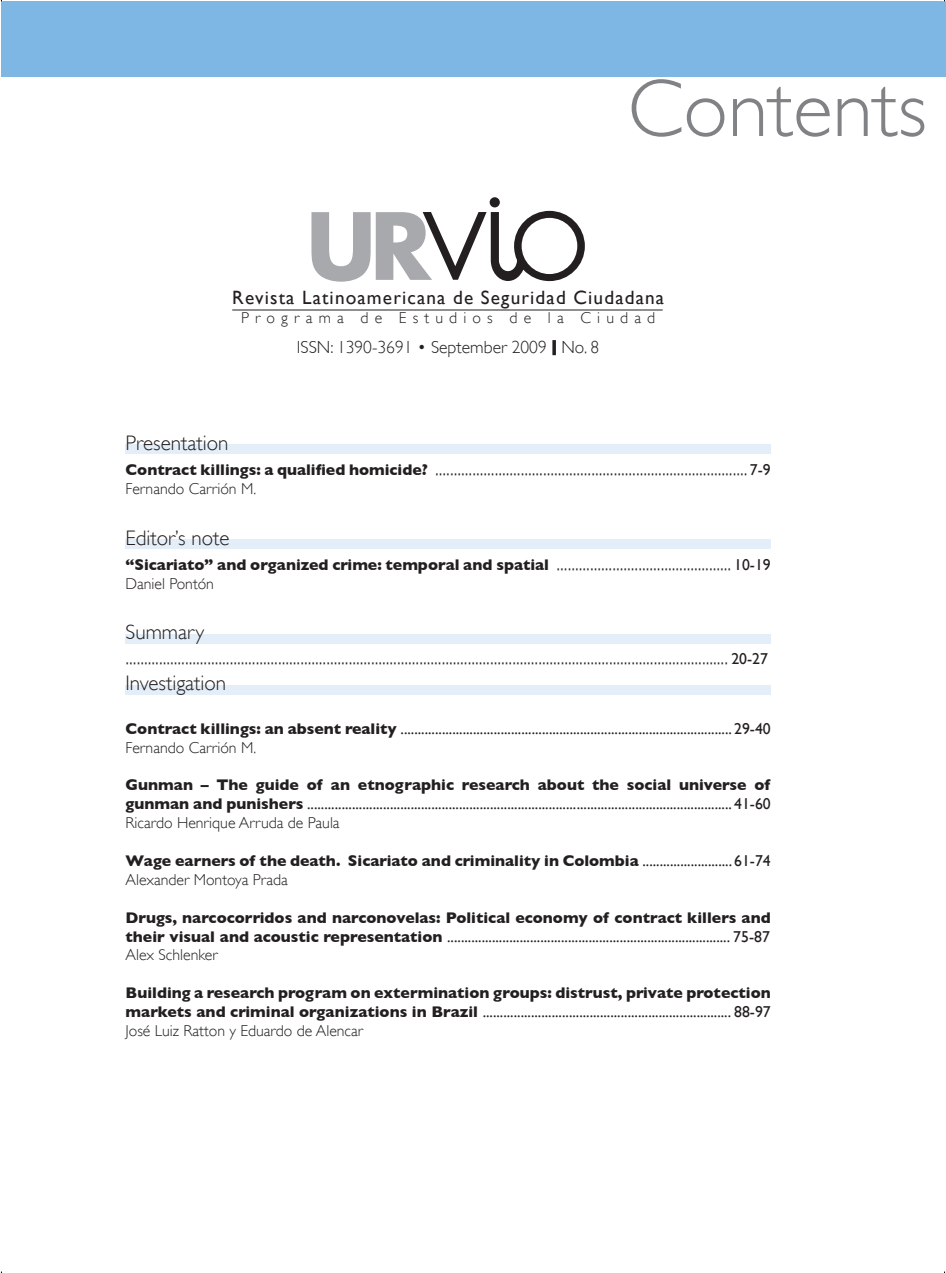
<style>
.page{position:relative;width:946px;height:1273px;background:#fff}
.page>*{position:absolute;margin:0;border:0;box-sizing:border-box;transform-origin:0 0}
.t1{font:300 82.25px "Gill Sans";color:#808285}
.t2{font:300 21px/25.2px "Gill Sans";color:#231f20}
.t3{font:19.25px "Gill Sans";letter-spacing:.06em;color:#231f20}
.t4{font:300 17.5px "Gill Sans";color:#231f20}
.t5{font:700 15.75px/18.9px "Gill Sans";color:#231f20}
.t6{font:15.75px/18.9px "Gill Sans";color:#231f20}
.t7{font:300 15.75px "Gill Sans";letter-spacing:.39em;color:#231f20}
.t8{font:300 15.75px "Gill Sans";color:#231f20}
.s1{font-weight:700;font-size:15.75px}
.s2{font-weight:400;font-size:15.75px}
.s3{font-weight:300;font-size:21px}
.s4{font-weight:400}
.s5{font-weight:300}
.s6{font-weight:700}
</style>
<div class="page">
<div style="left:125px;top:685px;width:645px;height:9px;background:#e3eef8"></div>
<div style="left:125px;top:634px;width:645px;height:10px;background:#e3eef8"></div>
<div style="left:125px;top:539px;width:645px;height:10px;background:#e3eef8"></div>
<div style="left:125px;top:444px;width:645px;height:10px;background:#e3eef8"></div>
<div style="left:1px;top:1px;width:944px;height:76px;background:#7eb7e3"></div>
<svg style="left:552px;top:340px;width:4px;height:15px"></svg>
<div style="left:489px;top:197px;width:11px;height:10px;background:#231f20;border-radius:50%"></div>
<svg style="left:311px;top:212px;width:59px;height:70px"></svg>
<svg style="left:376px;top:211px;width:209px;height:70px"></svg>
<hr style="left:232px;top:310px;width:430px;height:1px;background:#231f20">
<h1 class="t1" style="left:627px;top:61px;width:301px">Contents</h1>
<p class="t3" style="left:232px;top:286px;width:433px">Revista Latinoamericana de Seguridad Ciudadana</p>
<p class="t7" style="left:241px;top:309px;width:416px">Programa de Estudios de la Ciudad</p>
<p class="t4" style="left:297px;top:337px;width:304px">ISSN: 1390-3691 • September 2009 No. 8</p>
<h2 class="t2" style="left:125px;top:430px;width:646px">Presentation<br><span class="s1">Contract killings: a qualified homicide?</span> .................................................................................... <span class="s2">7-9</span></h2>
<p class="t8" style="left:125px;top:480px;width:132px">Fernando Carrión M.</p>
<h2 class="t2" style="left:125px;top:525px;width:105px">Editor’s note</h2>
<p class="t5" style="left:125px;top:555px;width:646px">“Sicariato” and organized crime: temporal and spatial <span class="s3">...............................................</span> <span class="s4">10-19<br></span><span class="s5">Daniel Pontón</span></p>
<h2 class="t2" style="left:125px;top:619px;width:644px">Summary .................................................................................................................................................................. <span class="s2">20-27<br></span>Investigation</h2>
<p class="t6" style="left:125px;top:719px;width:646px"><span class="s6">Contract killings: an absent reality</span> ................................................................................................ 29-40<br><span class="s5">Fernando Carrión M.</span></p>
<p class="t6" style="left:125px;top:775px;width:646px;text-align:justify"><span class="s6">Gunman – The guide of an etnographic research about the social universe of gunman and punishers</span> ........................................................................................................................... 41-60<br><span class="s5">Ricardo Henrique Arruda de Paula</span></p>
<p class="t5" style="left:125px;top:851px;width:646px">Wage earners of the death. Sicariato and criminality in Colombia <span class="s4">.......................... 61-74<br></span><span class="s5">Alexander Montoya Prada</span></p>
<p class="t5" style="left:125px;top:908px;width:646px;text-align:justify">Drugs, narcocorridos and narconovelas: Political economy of contract killers and their visual and acoustic representation <span class="s4">.................................................................................. 75-87<br></span><span class="s5">Alex Schlenker</span></p>
<p class="t5" style="left:125px;top:983px;width:646px;text-align:justify">Building a research program on extermination groups: distrust, private protection markets and criminal organizations in Brazil <span class="s4">........................................................................ 88-97<br></span><span class="s5">José Luiz Ratton y Eduardo de Alencar</span></p>
</div>
